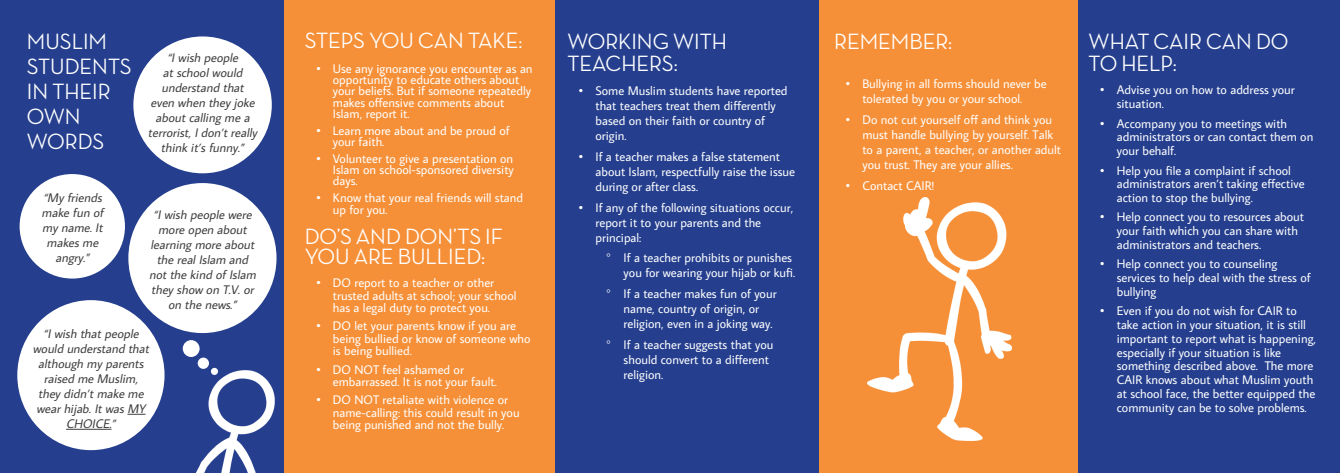
<style>
.page{position:relative;width:1340px;height:473px;background:#fff}
.page>*{position:absolute;margin:0;border:0;box-sizing:border-box;transform-origin:0 0}
.t1{font:500 22.5px/25px "Neutraface Display";color:#fff}
.t2{font:12.5px/15px "Average Sans";color:#fff}
.t3{font:italic 12.5px/15px "Average Sans";color:#3e3e3f;text-align:center}
</style>
<div class="page">
<div style="left:1077px;top:0;width:262px;height:472px;background:#253f8e"></div>
<div style="left:818px;top:0;width:259px;height:472px;background:#f69038"></div>
<div style="left:554px;top:0;width:264px;height:472px;background:#253f8e"></div>
<div style="left:284px;top:0;width:270px;height:472px;background:#f69038"></div>
<div style="left:0;top:0;width:284px;height:472px;background:#253f8e"></div>
<div style="left:133px;top:36px;width:139px;height:137px;background:#fff;border-radius:50%"></div>
<div style="left:20px;top:174px;width:105px;height:104px;background:#fff;border-radius:50%"></div>
<div style="left:17px;top:300px;width:147px;height:150px;background:#fff;border-radius:50%"></div>
<svg style="left:127px;top:414px;width:18px;height:1px"></svg>
<hr style="left:66px;top:429px;width:45px;height:1px;background:#3e3e3f">
<div style="left:128px;top:183px;width:148px;height:150px;background:#fff;border-radius:50%"></div>
<img style="left:867px;top:198px;width:144px;height:242px">
<img style="left:196px;top:370px;width:79px;height:102px">
<div style="left:198px;top:357px;width:11px;height:12px;background:#fff;border-radius:50%"></div>
<div style="left:183px;top:340px;width:16px;height:17px;background:#fff;border-radius:50%"></div>
<div style="left:211px;top:367px;width:7px;height:8px;background:#fff;border-radius:50%"></div>
<p class="t1" style="left:27px;top:29px;width:106px">MUSLIM<br>STUDENTS<br>IN THEIR<br>OWN<br>WORDS</p>
<p class="t3" style="left:42px;top:190px;width:66px">“My friends make fun of my name.It makesme angry.”</p>
<p class="t3" style="left:148px;top:50px;width:111px">“I wish people atschoolwould understand that even when they joke aboutcalling me a terrorist, I don’t really think it’sfunny.”</p>
<p class="t3" style="left:149px;top:206px;width:111px">“I wish people were more open about learning more about the realIslam and notthe kind ofIslam they show on T.V.or on the news.”</p>
<p class="t3" style="left:33px;top:326px;width:121px">“I wish that people would understand that although my parents raised me Muslim, they didn’tmake me wearhijab.ItwasMY</p>
<p class="t3" style="left:66px;top:416px;width:54px">CHOICE.”</p>
<p class="t1" style="left:305px;top:28px;width:219px">STEPS YOU CAN TAKE:</p>
<p class="t1" style="left:567px;top:30px;width:161px;line-height:22.5px">WORKING WITH<br>TEACHERS:</p>
<p class="t1" style="left:1088px;top:29px;width:201px">WHAT CAIR CAN DO</p>
<p class="t1" style="left:834px;top:29px;width:119px">REMEMBER:</p>
<p class="t2" style="left:316px;top:60px;width:218px">• Use any ignorance you encounter as an</p>
<p class="t1" style="left:1088px;top:51px;width:90px">TO HELP:</p>
<p class="t2" style="left:333px;top:74px;width:200px;line-height:11.2px">opportunity to educate others about your beliefs. But if someone repeatedly makes offensive comments about<br>Islam, report it.</p>
<p class="t2" style="left:333px;top:124px;width:178px;line-height:11.2px;text-indent:-17px">• Learn more about and be proud of your faith.</p>
<p class="t2" style="left:333px;top:152px;width:182px;line-height:11.2px;text-align:justify;text-indent:-17px">• Volunteer to give a presentation on Islam on school-sponsored diversity days.</p>
<p class="t2" style="left:333px;top:192px;width:192px;line-height:11.2px;text-indent:-17px">• Know that your real friends will stand up for you.</p>
<p class="t2" style="left:862px;top:76px;width:186px;text-indent:-17px">• Bullying in all forms should never be tolerated by you or your school.</p>
<p class="t2" style="left:862px;top:112px;width:200px;text-indent:-17px">• Do not cut yourself off and think you must handle bullying by yourself. Talk to a parent, a teacher, or another adult you trust. They are your allies.</p>
<p class="t2" style="left:845px;top:177px;width:90px">• Contact CAIR!</p>
<p class="t2" style="left:1116px;top:83px;width:179px;line-height:13.8px;text-indent:-17px">• Advise you on how to address your situation.</p>
<p class="t2" style="left:1116px;top:116px;width:198px;line-height:13.8px;text-indent:-17px">• Accompany you to meetings with administrators or can contact them on your behalf.</p>
<p class="t2" style="left:1116px;top:163px;width:189px;line-height:13.8px;text-indent:-17px">• Help you file a complaint if school administrators aren’t taking effective action to stop the bullying.</p>
<p class="t2" style="left:1116px;top:210px;width:189px;line-height:13.8px;text-indent:-17px">• Help connect you to resources about your faith which you can share with administrators and teachers.</p>
<p class="t2" style="left:1116px;top:257px;width:195px;line-height:13.8px;text-indent:-17px">• Help connect you to counseling services to help deal with the stress of bullying</p>
<p class="t2" style="left:1116px;top:303px;width:201px;line-height:13.8px;text-indent:-17px">• Even if you do not wish for CAIR to take action in your situation, it is still important to report what is happening, especially if your situation is like something described above. The more CAIR knows about what Muslim youth at school face, the better equipped the community can be to solve problems.</p>
<p class="t2" style="left:595px;top:83px;width:193px;text-indent:-17px">• Some Muslim students have reported that teachers treat them differently based on their faith or country of origin.</p>
<p class="t2" style="left:595px;top:149px;width:201px;text-indent:-17px">• If a teacher makes a false statement about Islam, respectfully raise the issue during or after class.</p>
<p class="t2" style="left:595px;top:199px;width:199px;text-indent:-17px">• If any of the following situations occur, report it to your parents and the principal:</p>
<p class="t2" style="left:606px;top:250px;width:190px;text-align:right">° If a teacher prohibits or punishes you for wearing your hijab or kufi.</p>
<p class="t2" style="left:623px;top:286px;width:154px;text-indent:-17px">° If a teacher makes fun of your name, country of origin, or religion, even in a joking way.</p>
<p class="t2" style="left:623px;top:336px;width:151px;text-indent:-17px">° If a teacher suggests that you should convert to a different religion.</p>
<p class="t1" style="left:305px;top:227px;width:200px;line-height:20px">DO’S AND DON’TS IF<br>YOU ARE BULLIED:</p>
<p class="t2" style="left:333px;top:276px;width:185px;line-height:12.5px;text-indent:-17px">• DO report to a teacher or other trusted adults at school; your school has a legal duty to protect you.</p>
<p class="t2" style="left:333px;top:319px;width:199px;line-height:12.5px;text-indent:-17px">• DO let your parents know if you are being bullied or know of someone who is being bullied.</p>
<p class="t2" style="left:333px;top:362px;width:165px;line-height:12.5px;text-indent:-17px">• DO NOT feel ashamed or embarrassed. It is not your fault.</p>
<p class="t2" style="left:333px;top:393px;width:188px;line-height:12.5px;text-indent:-17px">• DO NOT retaliate with violence or name-calling: this could result in you being punished and not the bully.</p>
</div>
